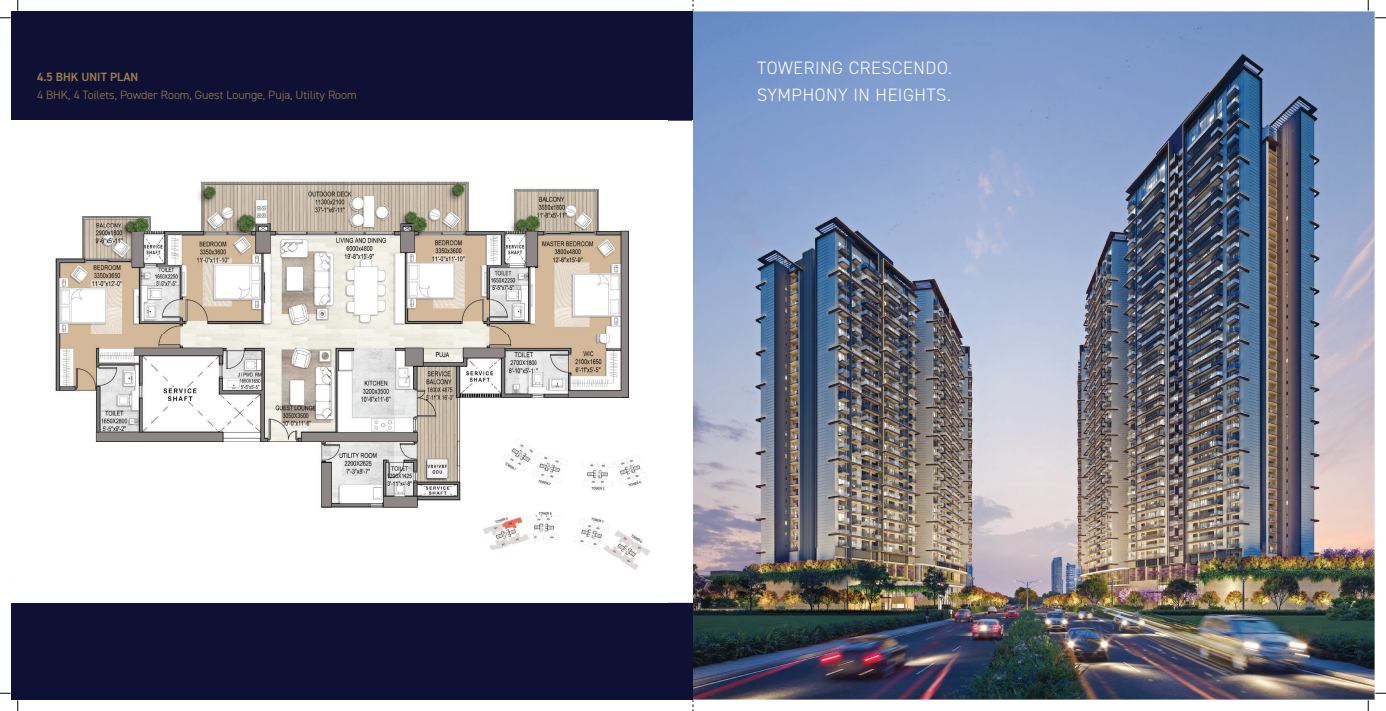
<style>
.page{position:relative;width:1386px;height:711px;background:#fff}
.page>*{position:absolute;margin:0;border:0;box-sizing:border-box;transform-origin:0 0}
.t1{font:300 18px/26.2px "DIN2014";letter-spacing:.03em;color:#fffefe}
.t2{font:300 12px "DIN2014";color:#a3814b}
.t3{font:600 12px "DIN2014";color:#a3814b}
</style>
<div class="page">
<img style="left:693px;top:11px;width:681px;height:688px">
<div style="left:11px;top:11px;width:682px;height:688px;background:#0f1134"></div>
<img style="left:693px;top:121px;width:1px;height:481px">
<img style="left:11px;top:121px;width:682px;height:481px">
<p class="t3" style="left:37px;top:69px;width:103px">4.5 BHK UNIT PLAN</p>
<p class="t2" style="left:37px;top:88px;width:321px">4 BHK, 4 Toilets, Powder Room, Guest Lounge, Puja, Utility Room</p>
<h1 class="t1" style="left:757px;top:55px;width:196px">TOWERING CRESCENDO.<br>SYMPHONY IN HEIGHTS.</h1>
</div>
